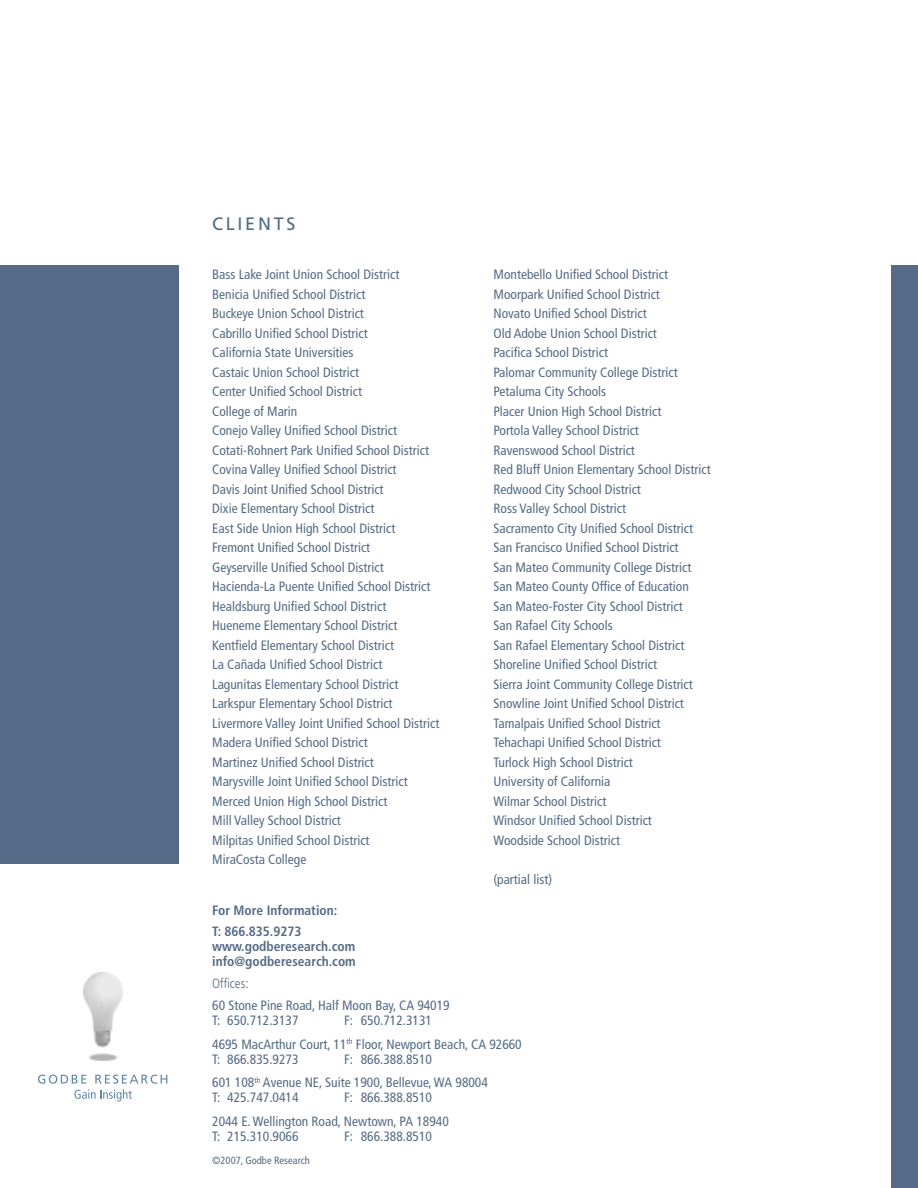
<style>
.page{position:relative;width:918px;height:1188px;background:#fff}
.page>*{position:absolute;margin:0;border:0;box-sizing:border-box;transform-origin:0 0}
.t1{font:18px "Frutiger";letter-spacing:.15em;color:#566b87}
.t2{font:condensed 13.5px/19.5px "Frutiger";color:#566b87}
.t3{font:700 condensed 13.5px/21.8px "Frutiger";color:#566b87}
.t4{font:300 condensed 13.5px "Frutiger";color:#566b87}
.t5{font:condensed 10.5px "Frutiger";color:#566b87}
</style>
<div class="page">
<div style="left:0;top:266px;width:179px;height:598px;background:#566b87"></div>
<div style="left:891px;top:266px;width:27px;height:922px;background:#566b87"></div>
<img style="left:84px;top:972px;width:38px;height:89px">
<svg style="left:38px;top:1075px;width:129px;height:27px"></svg>
<h1 class="t1" style="left:212px;top:213px;width:85px">CLIENTS</h1>
<p class="t2" style="left:212px;top:265px;width:229px">Bass Lake Joint Union School District Benicia Unified School District<br>Buckeye Union School District<br>Cabrillo Unified School District<br>California State Universities<br>Castaic Union School District<br>Center Unified School District<br>College of Marin<br>Conejo Valley Unified School District Cotati-Rohnert Park Unified School District Covina Valley Unified School District<br>Davis Joint Unified School District<br>Dixie Elementary School District<br>East Side Union High School District Fremont Unified School District<br>Geyserville Unified School District Hacienda-La Puente Unified School District Healdsburg Unified School District<br>Hueneme Elementary School District Kentfield Elementary School District<br>La Cañada Unified School District<br>Lagunitas Elementary School District Larkspur Elementary School District Livermore Valley Joint Unified School District Madera Unified School District<br>Martinez Unified School District<br>Marysville Joint Unified School District Merced Union High School District<br>Mill Valley School District<br>Milpitas Unified School District<br>MiraCosta College</p>
<p class="t2" style="left:494px;top:265px;width:219px">Montebello Unified School District Moorpark Unified School District<br>Novato Unified School District<br>Old Adobe Union School District<br>Pacifica School District<br>Palomar Community College District Petaluma City Schools<br>Placer Union High School District<br>Portola Valley School District<br>Ravenswood School District<br>Red Bluff Union Elementary School District Redwood City School District<br>Ross Valley School District<br>Sacramento City Unified School District San Francisco Unified School District<br>San Mateo Community College District San Mateo County Office of Education San Mateo-Foster City School District<br>San Rafael City Schools<br>San Rafael Elementary School District Shoreline Unified School District<br>Sierra Joint Community College District Snowline Joint Unified School District Tamalpais Unified School District Tehachapi Unified School District<br>Turlock High School District<br>University of California<br>Wilmar School District<br>Windsor Unified School District<br>Woodside School District</p>
<p class="t2" style="left:494px;top:869px;width:60px">(partial list)</p>
<p class="t3" style="left:212px;top:899px;width:127px">For More Information:<br>T: 866.835.9273</p>
<p class="t3" style="left:212px;top:939px;width:145px;line-height:15px">www.godberesearch.com info@godberesearch.com</p>
<p class="t4" style="left:212px;top:976px;width:38px">Offices:</p>
<p class="t2" style="left:212px;top:998px;width:239px;line-height:15px">60 Stone Pine Road, Half Moon Bay, CA 94019<br>T: 650.712.3137</p>
<p class="t2" style="left:212px;top:1008px;width:311px;line-height:23.7px;text-indent:132px">F: 650.712.3131<br>4695 MacArthur Court, 11<sup>th</sup> Floor, Newport Beach, CA 92660</p>
<p class="t2" style="left:212px;top:1049px;width:88px">T: 866.835.9273</p>
<p class="t2" style="left:212px;top:1047px;width:277px;line-height:23.7px;text-indent:132px">F: 866.388.8510<br>601 108<sup>th</sup> Avenue NE, Suite 1900, Bellevue, WA 98004</p>
<p class="t2" style="left:212px;top:1088px;width:88px">T: 425.747.0414</p>
<p class="t2" style="left:212px;top:1086px;width:238px;line-height:23.7px;text-indent:132px">F: 866.388.8510<br>2044 E. Wellington Road, Newtown, PA 18940</p>
<p class="t2" style="left:212px;top:1126px;width:88px">T: 215.310.9066</p>
<p class="t2" style="left:344px;top:1126px;width:89px">F: 866.388.8510</p>
<p class="t5" style="left:212px;top:1155px;width:99px">©2007, Godbe Research</p>
</div>
